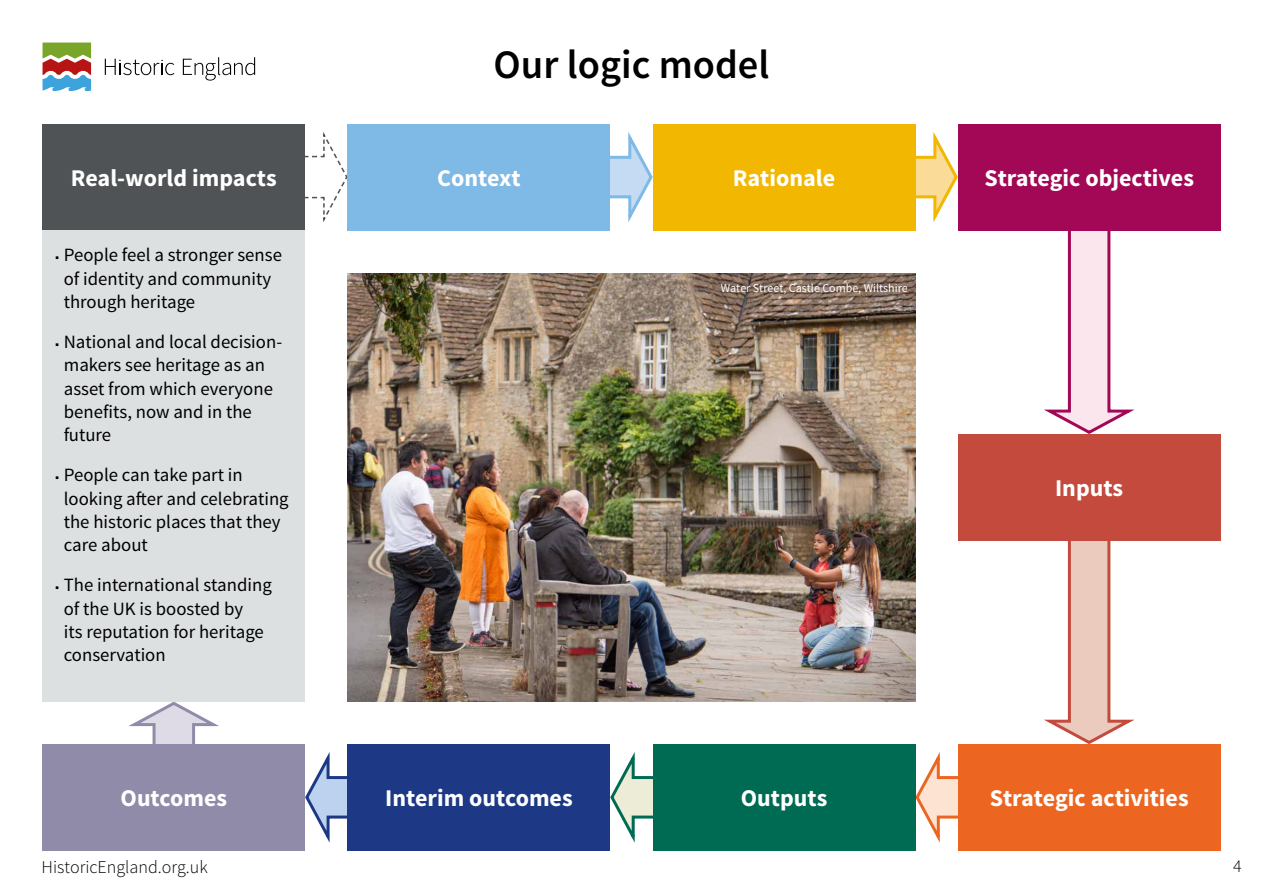
<style>
.page{position:relative;width:1263px;height:893px;background:#fff}
.page>*{position:absolute;margin:0;border:0;box-sizing:border-box;transform-origin:0 0}
.t1{font:600 40.5px "Source Sans Pro";color:#000}
.t2{font:700 24px "Source Sans Pro";color:#fff}
.t3{font:18.75px/23.2px "Source Sans Pro";color:#000}
.t4{font:300 18px "Source Sans Pro";color:#000}
.t5{font:12px "Source Sans Pro";color:#fff}
</style>
<div class="page">
<svg style="left:43px;top:43px;width:48px;height:48px"></svg>
<svg style="left:105px;top:59px;width:69px;height:16px"></svg>
<svg style="left:183px;top:57px;width:72px;height:24px"></svg>
<svg style="left:610px;top:752px;width:43px;height:89px"></svg>
<svg style="left:305px;top:746px;width:43px;height:95px"></svg>
<svg style="left:915px;top:134px;width:43px;height:94px"></svg>
<svg style="left:610px;top:134px;width:43px;height:88px"></svg>
<svg style="left:305px;top:129px;width:43px;height:96px"></svg>
<svg style="left:1038px;top:230px;width:95px;height:204px"></svg>
<svg style="left:915px;top:529px;width:218px;height:312px"></svg>
<svg style="left:129px;top:702px;width:88px;height:42px"></svg>
<div style="left:43px;top:124px;width:262px;height:106px;background:#4f5355"></div>
<div style="left:653px;top:124px;width:262px;height:106px;background:#f2b700"></div>
<div style="left:958px;top:124px;width:262px;height:106px;background:#a30856"></div>
<div style="left:958px;top:434px;width:262px;height:106px;background:#c34a3d"></div>
<div style="left:348px;top:124px;width:262px;height:106px;background:#7fb9e6"></div>
<div style="left:958px;top:744px;width:262px;height:106px;background:#ec6622"></div>
<div style="left:653px;top:744px;width:262px;height:106px;background:#006b53"></div>
<div style="left:348px;top:744px;width:262px;height:106px;background:#1d3986"></div>
<div style="left:43px;top:744px;width:262px;height:106px;background:#918baa"></div>
<div style="left:43px;top:230px;width:262px;height:472px;background:#dde0e1"></div>
<img style="left:348px;top:273px;width:567px;height:429px">
<h4 class="t2" style="left:71px;top:163px;width:207px">Real-world impacts</h4>
<p class="t3" style="left:64px;top:244px;width:220px">People feel a stronger sense of identity and community through heritage</p>
<p class="t3" style="left:64px;top:331px;width:220px">National and local decision&shy;makers see heritage as an asset from which everyone benefits, now and in the future</p>
<p class="t3" style="left:64px;top:464px;width:226px">People can take part in looking after and celebrating the historic places that they care about</p>
<p class="t3" style="left:64px;top:574px;width:209px">The international standing of the UK is boosted by<br>its reputation for heritage conservation</p>
<h2 class="t1" style="left:493px;top:39px;width:277px">Our logic model</h2>
<h4 class="t2" style="left:437px;top:163px;width:85px">Context</h4>
<h4 class="t2" style="left:733px;top:163px;width:104px">Rationale</h4>
<h4 class="t2" style="left:984px;top:163px;width:211px">Strategic objectives</h4>
<p class="t5" style="left:721px;top:281px;width:189px">Water Street, Castle Combe, Wiltshire</p>
<h4 class="t2" style="left:1055px;top:473px;width:70px">Inputs</h4>
<h4 class="t2" style="left:121px;top:783px;width:108px">Outcomes</h4>
<h4 class="t2" style="left:385px;top:783px;width:189px">Interim outcomes</h4>
<h4 class="t2" style="left:741px;top:783px;width:88px">Outputs</h4>
<h4 class="t2" style="left:990px;top:783px;width:200px">Strategic activities</h4>
<p class="t4" style="left:42px;top:856px;width:168px">HistoricEngland.org.uk</p>
<p class="t4" style="left:1233px;top:855px;width:10px">4</p>
</div>
